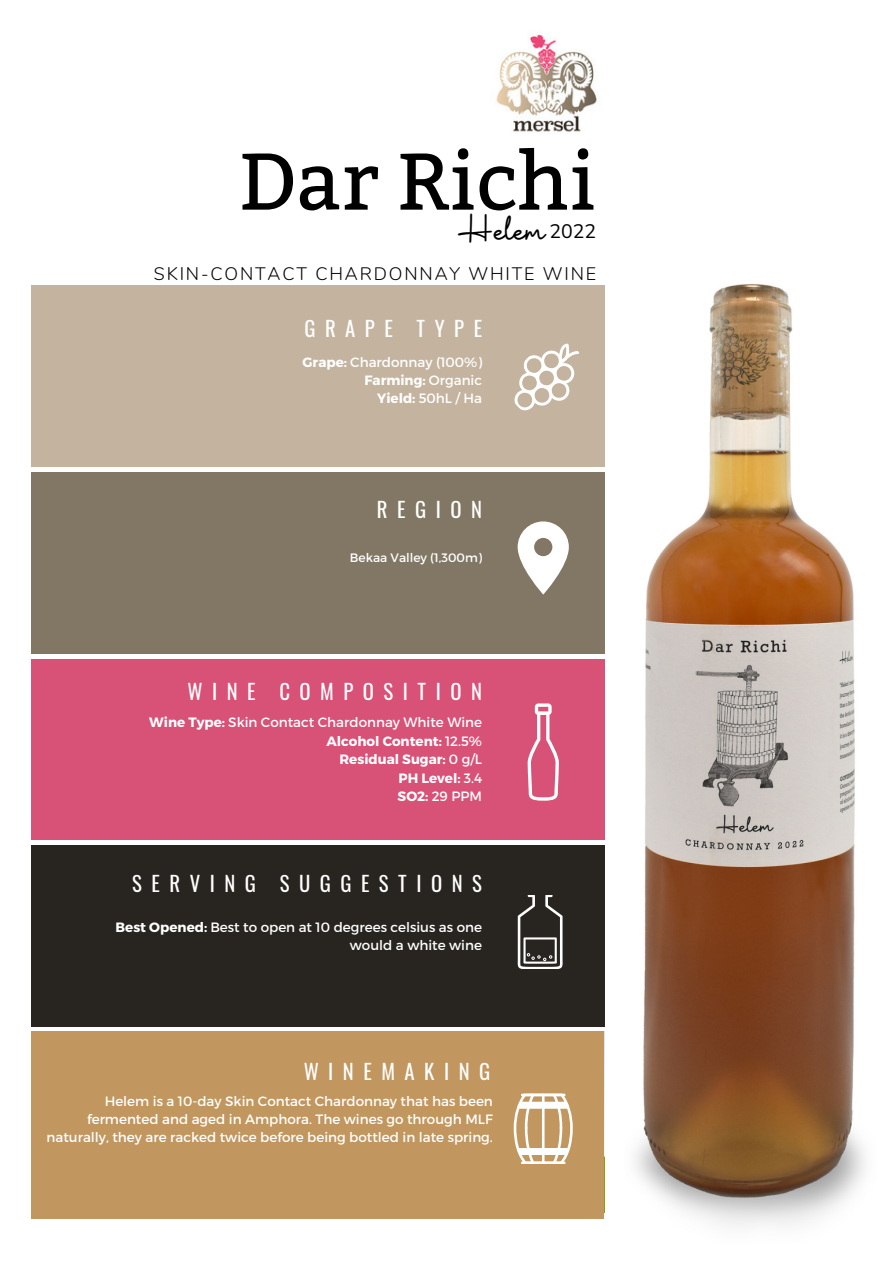
<style>
.page{position:relative;width:894px;height:1264px;background:#fff}
.page>*{position:absolute;margin:0;border:0;box-sizing:border-box;transform-origin:0 0}
.t1{font:80.1px "Bitter";color:#000}
.t2{font:30.6px "Signlode";color:#000}
.t3{font:20.7px "Oswald";letter-spacing:.46em;color:#fff}
.t4{font:19.5px "Nunito";color:#000}
.t5{font:300 18px "Nunito";letter-spacing:.1em;color:#000}
.t6{font:13.5px/18px "Montserrat";color:#fff;text-align:right}
.t7{font:700 13.5px "Montserrat";color:#fff}
.t8{font:12.3px "Montserrat";color:#fff}
.s1{font-weight:700}
.s2{font-weight:400}
</style>
<div class="page">
<div style="left:32px;top:285px;width:572px;height:182px;background:#c4b49f"></div>
<div style="left:32px;top:472px;width:572px;height:181px;background:#817764"></div>
<div style="left:32px;top:659px;width:572px;height:180px;background:#d85177"></div>
<div style="left:32px;top:845px;width:572px;height:181px;background:#282420"></div>
<svg style="left:514px;top:343px;width:65px;height:68px"></svg>
<svg style="left:517px;top:895px;width:45px;height:73px"></svg>
<svg style="left:527px;top:703px;width:31px;height:97px"></svg>
<svg style="left:517px;top:521px;width:51px;height:73px"></svg>
<div style="left:31px;top:1031px;width:573px;height:187px;background:#c1965f"></div>
<svg style="left:513px;top:1093px;width:59px;height:70px"></svg>
<img style="left:496px;top:34px;width:101px;height:98px">
<img style="left:635px;top:284px;width:231px;height:942px">
<h3 class="t1" style="left:237px;top:135px;width:360px">Dar Richi</h3>
<p class="t2" style="left:458px;top:207px;width:89px">Helem</p>
<p class="t4" style="left:549px;top:218px;width:48px">2022</p>
<p class="t5" style="left:154px;top:262px;width:444px">SKIN-CONTACT CHARDONNAY WHITE WINE</p>
<p class="t3" style="left:304px;top:313px;width:179px">GRAPE TYPE</p>
<p class="t6" style="left:302px;top:352px;width:181px"><span class="s1">Grape:</span> Chardonnay (100%)</p>
<h5 class="t7" style="left:364px;top:371px;width:119px">Farming: <span class="s2">Organic</span></h5>
<h2 class="t6" style="left:377px;top:389px;width:106px"><span class="s1">Yield:</span> 50hL / Ha</h2>
<p class="t3" style="left:377px;top:493px;width:107px">REGION</p>
<p class="t8" style="left:350px;top:549px;width:134px">Bekaa Valley (1,300m)</p>
<p class="t3" style="left:187px;top:675px;width:296px">WINE COMPOSITION</p>
<h4 class="t6" style="left:149px;top:712px;width:334px"><span class="s1">Wine Type:</span> Skin Contact Chardonnay White Wine</h4>
<h3 class="t7" style="left:326px;top:732px;width:157px">Alcohol Content: <span class="s2">12.5%</span></h3>
<h3 class="t7" style="left:339px;top:750px;width:144px">Residual Sugar: <span class="s2">0 g/L</span></h3>
<p class="t7" style="left:398px;top:769px;width:85px">PH Level: <span class="s2">3.4</span></p>
<p class="t6" style="left:397px;top:786px;width:86px"><span class="s1">SO2:</span> 29 PPM</p>
<p class="t3" style="left:132px;top:867px;width:351px">SERVING SUGGESTIONS</p>
<h3 class="t6" style="left:115px;top:917px;width:368px"><span class="s1">Best Opened:</span> Best to open at 10 degrees celsius as one would a white wine</h3>
<p class="t3" style="left:303px;top:1055px;width:188px">WINEMAKING</p>
<h1 class="t6" style="left:46px;top:1091px;width:448px">Helem is a 10-day Skin Contact Chardonnay that has been fermented and aged in Amphora. The wines go through MLF naturally, they are racked twice before being bottled in late spring.</h1>
</div>
